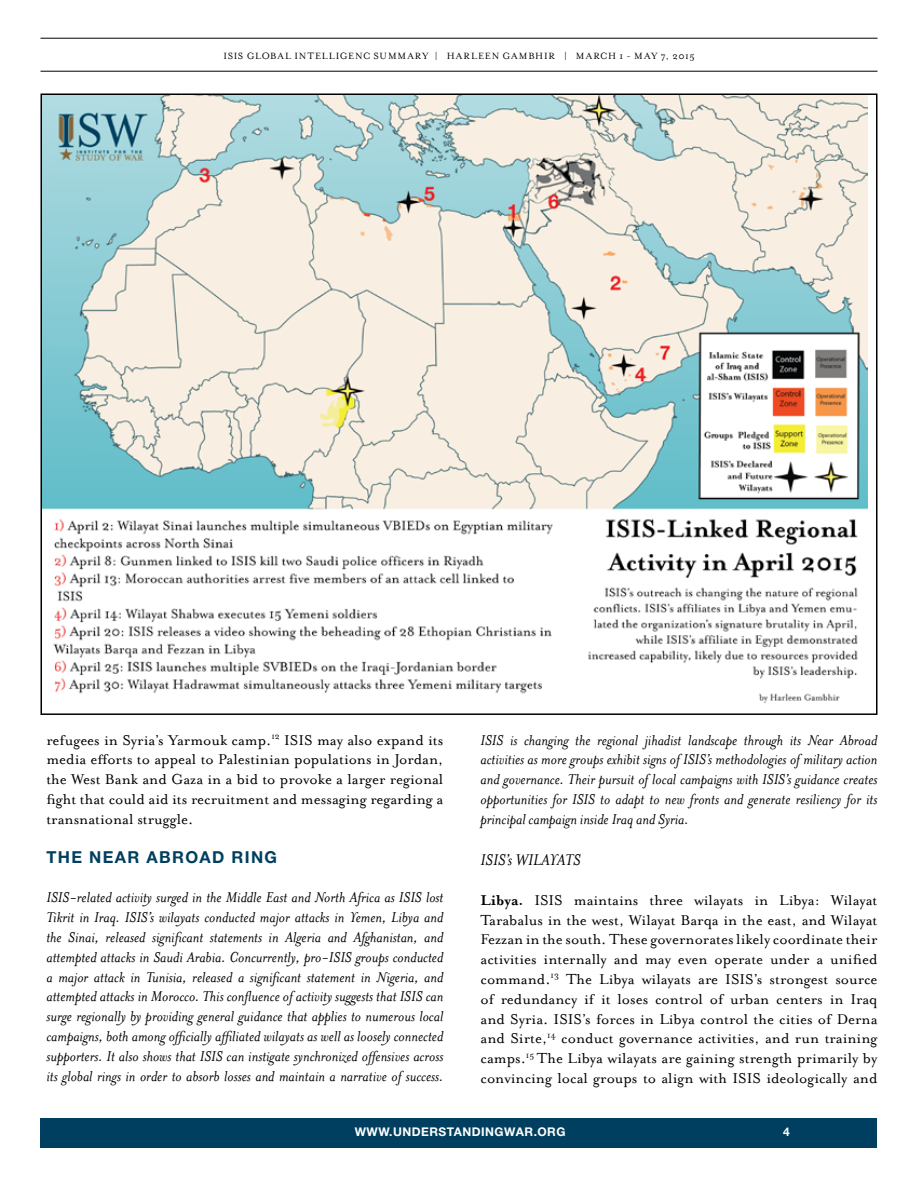
<style>
.page{position:relative;width:918px;height:1188px;background:#fff}
.page>*{position:absolute;margin:0;border:0;box-sizing:border-box;transform-origin:0 0}
.t1{font:italic 18px "Mrs Eaves";color:#000}
.t2{font:italic 16.5px/19.8px "Mrs Eaves";color:#000;text-align:justify}
.t3{font:16.5px/19.8px "Mrs Eaves Roman";color:#000;text-align:justify}
.t4{font:700 16.5px "Helvetica Neue";letter-spacing:.08em;color:#003f5f}
.t5{font:700 12px "Helvetica Neue";letter-spacing:.04em;color:#fff}
.t6{font:10.5px "Mrs Eaves Roman";letter-spacing:.075em;color:#000}
.s1{font-family:"Mrs Eaves";font-weight:700}
</style>
<div class="page">
<div style="left:40px;top:1118px;width:838px;height:30px;background:#003f5f"></div>
<hr style="left:40px;top:38px;width:838px;height:1px;background:#000">
<hr style="left:40px;top:71px;width:838px;height:1px;background:#000">
<img style="left:43px;top:96px;width:825px;height:608px">
<p class="t6" style="left:223px;top:50px;width:473px">ISIS GLOBAL INTELLIGENC SUMMARY | HARLEEN GAMBHIR | MARCH 1 - MAY 7, 2015</p>
<p class="t3" style="left:46px;top:730px;width:398px">refugees in Syria’s Yarmouk camp.<sup>12</sup> ISIS may also expand its media efforts to appeal to Palestinian populations in Jordan, the West Bank and Gaza in a bid to provoke a larger regional fight that could aid its recruitment and messaging regarding a transnational struggle.</p>
<p class="t4" style="left:46px;top:847px;width:232px">THE NEAR ABROAD RING</p>
<p class="t2" style="left:46px;top:888px;width:398px">ISIS-related activity surged in the Middle East and North Africa as ISIS lost Tikrit in Iraq. ISIS’s wilayats conducted major attacks in Yemen, Libya and the Sinai, released significant statements in Algeria and Afghanistan, and attempted attacks in Saudi Arabia. Concurrently, pro-ISIS groups conducted a major attack in Tunisia, released a significant statement in Nigeria, and attempted attacks in Morocco. This confluence of activity suggests that ISIS can surge regionally by providing general guidance that applies to numerous local campaigns, both among officially affiliated wilayats as well as loosely connected supporters. It also shows that ISIS can instigate synchronized offensives across its global rings in order to absorb losses and maintain a narrative of success.</p>
<p class="t2" style="left:481px;top:730px;width:398px">ISIS is changing the regional jihadist landscape through its Near Abroad activities as more groups exhibit signs of ISIS’s methodologies of military action and governance. Their pursuit of local campaigns with ISIS’s guidance creates opportunities for ISIS to adapt to new fronts and generate resiliency for its principal campaign inside Iraq and Syria.</p>
<p class="t1" style="left:481px;top:850px;width:102px">ISIS’s WILAYATS</p>
<p class="t3" style="left:481px;top:890px;width:399px"><span class="s1">Libya.</span> ISIS maintains three wilayats in Libya: Wilayat Tarabalus in the west, Wilayat Barqa in the east, and Wilayat Fezzan in the south. These governorates likely coordinate their activities internally and may even operate under a unified command.<sup>13</sup> The Libya wilayats are ISIS’s strongest source of redundancy if it loses control of urban centers in Iraq and Syria. ISIS’s forces in Libya control the cities of Derna and Sirte,<sup>14</sup> conduct governance activities, and run training camps.<sup>15</sup> The Libya wilayats are gaining strength primarily by convincing local groups to align with ISIS ideologically and</p>
<p class="t5" style="left:355px;top:1124px;width:212px">WWW.UNDERSTANDINGWAR.ORG</p>
<p class="t5" style="left:783px;top:1124px;width:8px">4</p>
</div>
